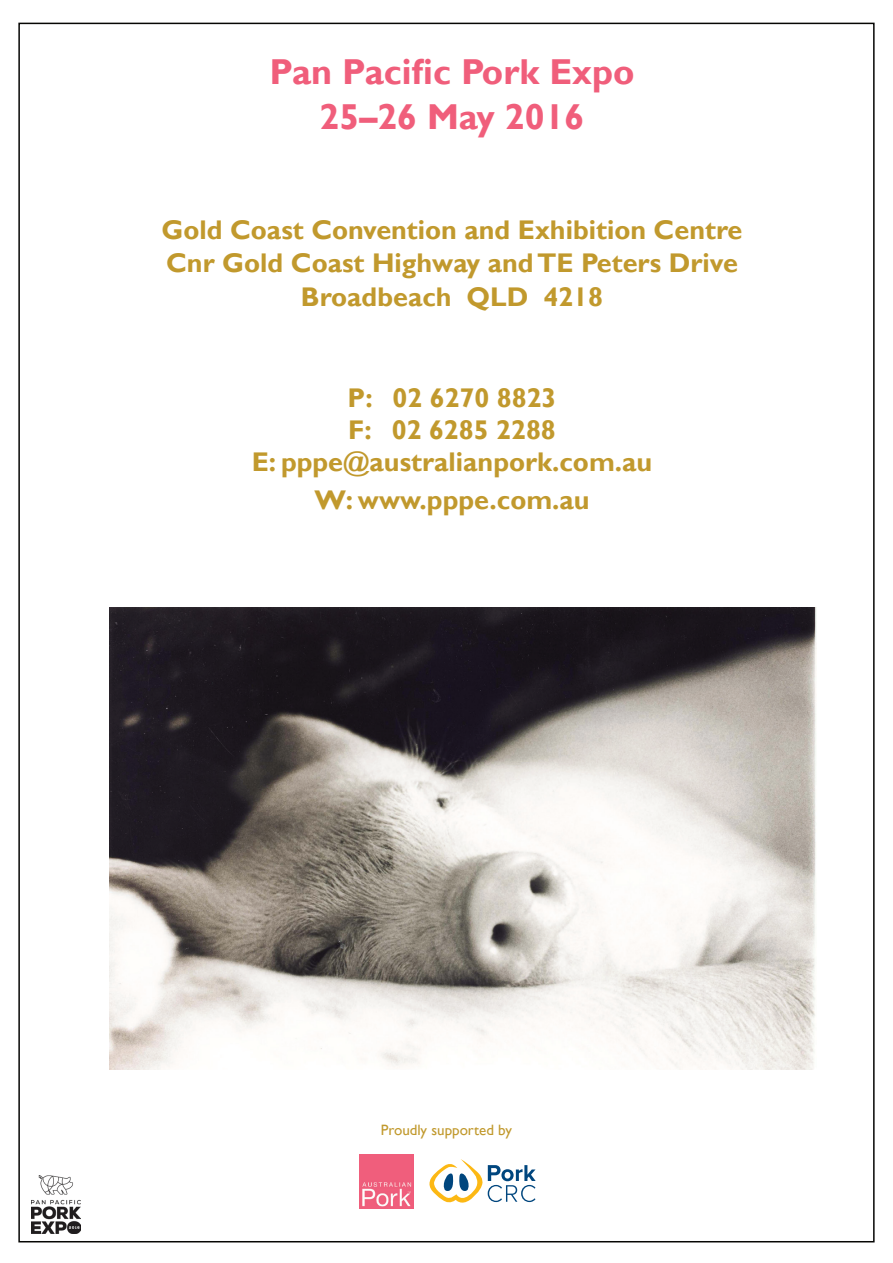
<style>
.page{position:relative;width:893px;height:1263px;background:#fff}
.page>*{position:absolute;margin:0;border:0;box-sizing:border-box;transform-origin:0 0}
.t1{font:700 36px/45px "Gill Sans";color:#f05e7b;text-align:center}
.t2{font:700 27px/33.3px "Gill Sans";color:#c1992d;text-align:center}
.t3{font:15px "Gill Sans";color:#c1992d}
</style>
<div class="page">
<img style="left:32px;top:1175px;width:48px;height:58px">
<svg style="left:429px;top:1159px;width:107px;height:43px"></svg>
<img style="left:109px;top:608px;width:708px;height:461px">
<img style="left:359px;top:1154px;width:55px;height:55px">
<h1 class="t1" style="left:270px;top:51px;width:366px">Pan Pacific Pork Expo<br>25–26 May 2016</h1>
<p class="t2" style="left:162px;top:214px;width:582px">Gold Coast Convention and Exhibition Centre<br>Cnr Gold Coast Highway and TE Peters Drive<br>Broadbeach QLD 4218</p>
<p class="t2" style="left:252px;top:382px;width:402px;line-height:32.4px">P: 02 6270 8823<br>F: 02 6285 2288<br>E: pppe@australianpork.com.au</p>
<p class="t2" style="left:314px;top:484px;width:277px">W: www.pppe.com.au</p>
<p class="t3" style="left:381px;top:1122px;width:133px">Proudly supported by</p>
</div>
